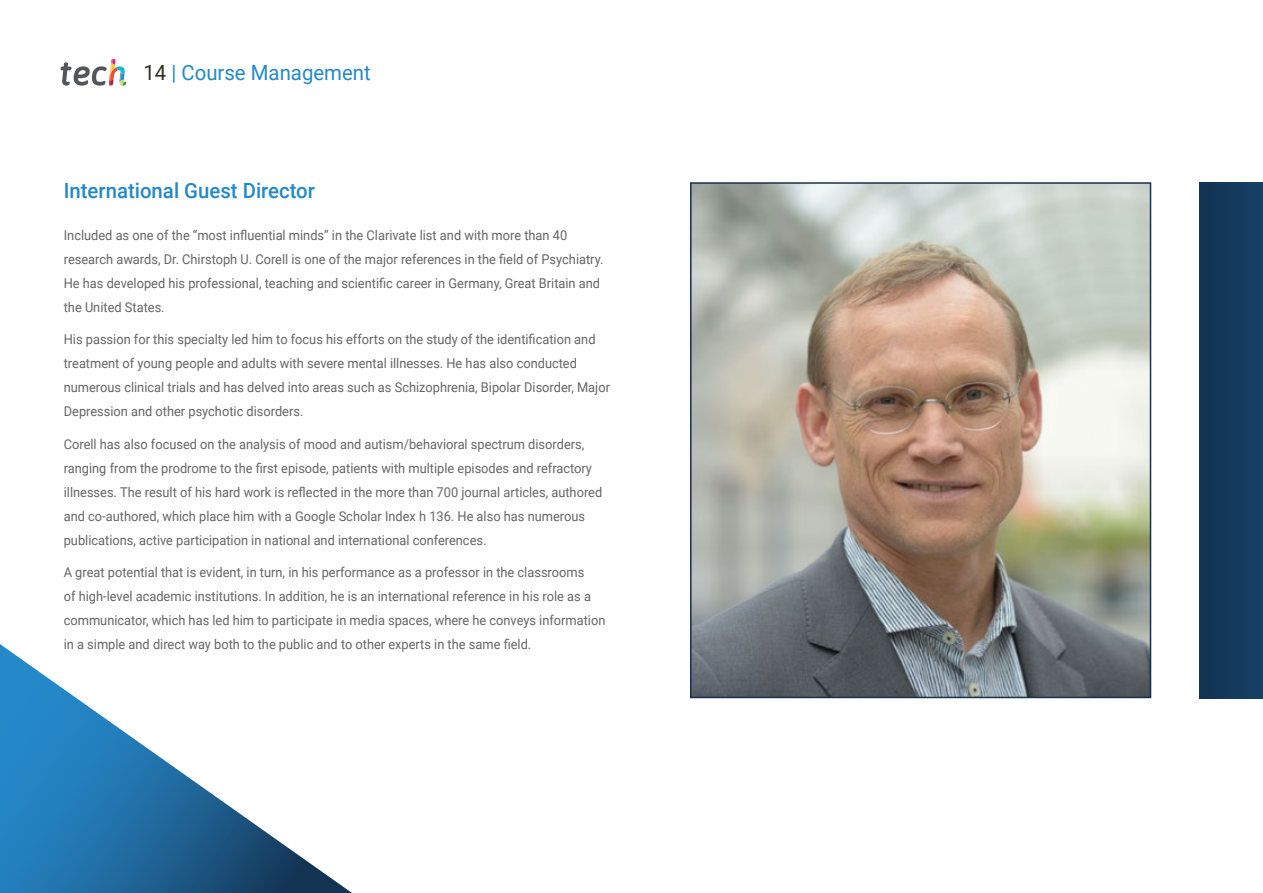
<style>
.page{position:relative;width:1263px;height:893px;background:#fff}
.page>*{position:absolute;margin:0;border:0;box-sizing:border-box;transform-origin:0 0}
.t1{font:500 21px "Roboto";color:#2488c9}
.t2{font:21px "Roboto";color:#2488c9}
.t3{font:13.5px/24px "Roboto";color:#656565;scale:.95 1}
.s1{color:#312e20}
</style>
<div class="page">
<img style="left:693px;top:185px;width:455px;height:510px">
<div style="left:690px;top:182px;width:461px;height:516px;border:2px solid #17304f"></div>
<svg style="left:0;top:644px;width:352px;height:249px"></svg>
<div style="left:1199px;top:182px;width:64px;height:516px;background:#14395b"></div>
<svg style="left:61px;top:59px;width:65px;height:27px"></svg>
<h1 class="t2" style="left:144px;top:57px;width:229px"><span class="s1">14</span> | Course Management</h1>
<h1 class="t1" style="left:64px;top:176px;width:253px">International Guest Director</h1>
<p class="t3" style="left:64px;top:222px;width:570px">Included as one of the “most influential minds” in the Clarivate list and with more than 40 research awards, Dr. Chirstoph U. Corell is one of the major references in the field of Psychiatry.<br>He has developed his professional, teaching and scientific career in Germany, Great Britain and the United States.</p>
<p class="t3" style="left:64px;top:327px;width:576px">His passion for this specialty led him to focus his efforts on the study of the identification and treatment of young people and adults with severe mental illnesses. He has also conducted numerous clinical trials and has delved into areas such as Schizophrenia, Bipolar Disorder, Major Depression and other psychotic disorders.</p>
<p class="t3" style="left:64px;top:431px;width:568px">Corell has also focused on the analysis of mood and autism/behavioral spectrum disorders, ranging from the prodrome to the first episode, patients with multiple episodes and refractory illnesses. The result of his hard work is reflected in the more than 700 journal articles, authored and co-authored, which place him with a Google Scholar Index h 136. He also has numerous publications, active participation in national and international conferences.</p>
<p class="t3" style="left:64px;top:560px;width:572px">A great potential that is evident, in turn, in his performance as a professor in the classrooms<br>of high-level academic institutions. In addition, he is an international reference in his role as a communicator, which has led him to participate in media spaces, where he conveys information in a simple and direct way both to the public and to other experts in the same field.</p>
</div>
